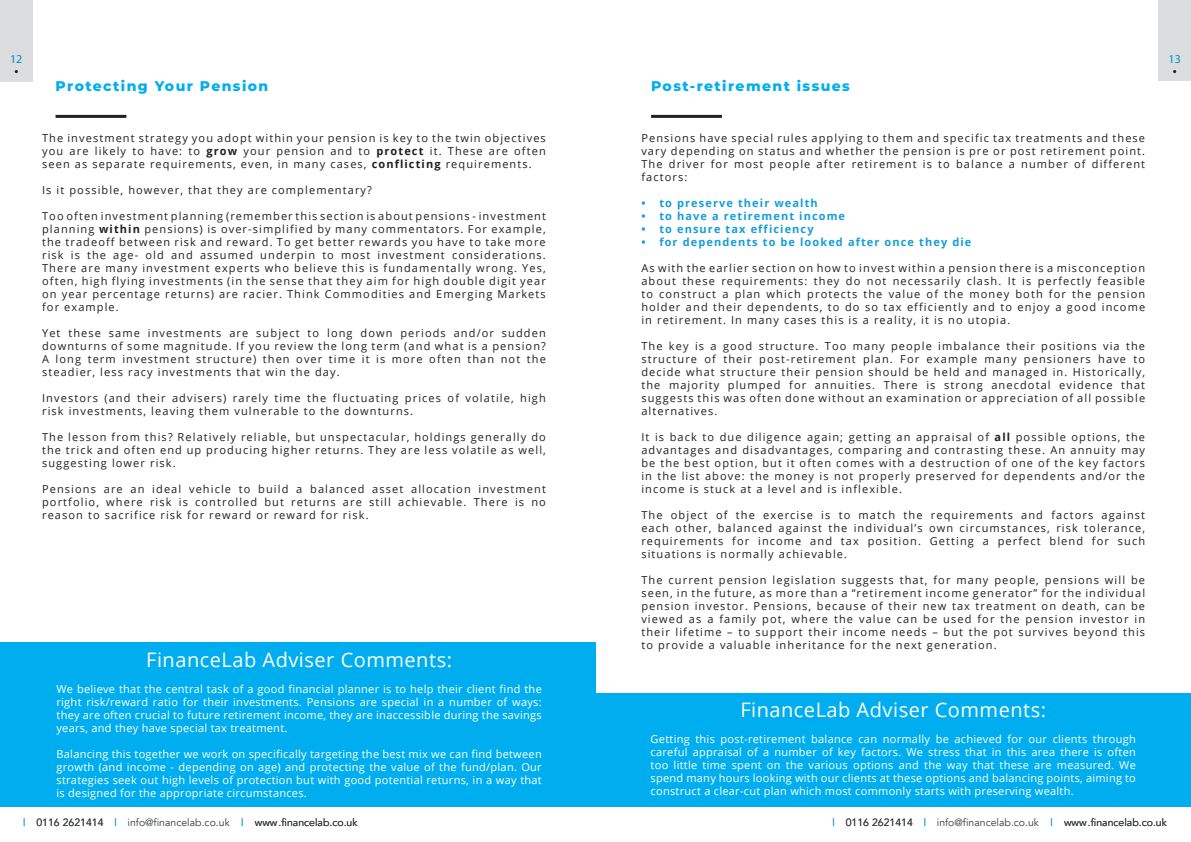
<style>
.page{position:relative;width:1191px;height:842px;background:#fff}
.page>*{position:absolute;margin:0;border:0;box-sizing:border-box;transform-origin:0 0}
.t1{font:20px "Open Sans";letter-spacing:.025em;color:#fff}
.t2{font:800 14px "Montserrat";letter-spacing:.1em;color:#00aeef}
.t3{font:12px "Myriad Pro";color:#0091c6}
.t4{font:11px/13px "Open Sans";letter-spacing:.1em;color:#231f20;text-align:justify}
.t5{font:11px/13px "Open Sans";letter-spacing:.025em;color:#fff;text-align:justify}
.t6{font:700 11px "Open Sans";letter-spacing:.1em;color:#149dd9}
.t7{font:10.5px "Avenir";color:#383c3d}
.t8{font:10.5px "Avenir";color:#179dd9}
.s1{font-weight:700}
.s2{color:#179dd9}
</style>
<div class="page">
<div style="left:0;top:642px;width:595px;height:164px;background:#00aeef"></div>
<div style="left:595px;top:693px;width:596px;height:113px;background:#00aeef"></div>
<hr style="left:56px;top:115px;width:70px;height:3px;background:#231f20">
<hr style="left:651px;top:115px;width:71px;height:3px;background:#231f20">
<div style="left:1158px;top:0;width:33px;height:81px;background:#dcdddf"></div>
<div style="left:0;top:0;width:33px;height:81px;background:#dcdddf"></div>
<p class="t3" style="left:10px;top:52px;width:14px">12</p>
<p class="t3" style="left:1168px;top:52px;width:14px">13</p>
<p class="t2" style="left:56px;top:76px;width:214px">Protecting Your Pension</p>
<p class="t2" style="left:651px;top:76px;width:200px">Post-retirement issues</p>
<p class="t4" style="left:42px;top:131px;width:505px">The investment strategy you adopt within your pension is key to the twin objectives you are likely to have: to <span class="s1">grow</span> your pension and to <span class="s1">protect</span> it. These are often seen as separate requirements, even, in many cases, <span class="s1">conflicting</span> requirements.</p>
<p class="t4" style="left:42px;top:183px;width:331px">Is it possible, however, that they are complementary?</p>
<p class="t4" style="left:42px;top:209px;width:505px">Too often investment planning (remember this section is about pensions - investment planning <span class="s1">within</span> pensions) is over-simplified by many commentators. For example, the tradeoff between risk and reward. To get better rewards you have to take more risk is the age- old and assumed underpin to most investment considerations.<br>There are many investment experts who believe this is fundamentally wrong. Yes, often, high flying investments (in the sense that they aim for high double digit year on year percentage returns) are racier. Think Commodities and Emerging Markets for example.</p>
<p class="t4" style="left:42px;top:326px;width:505px">Yet these same investments are subject to long down periods and/or sudden downturns of some magnitude. If you review the long term (and what is a pension?<br>A long term investment structure) then over time it is more often than not the steadier, less racy investments that win the day.</p>
<p class="t4" style="left:42px;top:391px;width:505px">Investors (and their advisers) rarely time the fluctuating prices of volatile, high risk investments, leaving them vulnerable to the downturns.</p>
<p class="t4" style="left:42px;top:430px;width:505px">The lesson from this? Relatively reliable, but unspectacular, holdings generally do the trick and often end up producing higher returns. They are less volatile as well, suggesting lower risk.</p>
<p class="t4" style="left:42px;top:482px;width:505px">Pensions are an ideal vehicle to build a balanced asset allocation investment portfolio, where risk is controlled but returns are still achievable. There is no reason to sacrifice risk for reward or reward for risk.</p>
<p class="t4" style="left:641px;top:131px;width:505px">Pensions have special rules applying to them and specific tax treatments and these vary depending on status and whether the pension is pre or post retirement point.</p>
<p class="t4" style="left:641px;top:157px;width:505px">The driver for most people after retirement is to balance a number of different factors:</p>
<p class="t6" style="left:641px;top:195px;width:178px">• to preserve their wealth</p>
<p class="t6" style="left:641px;top:208px;width:205px">• to have a retirement income</p>
<p class="t6" style="left:641px;top:221px;width:174px">• to ensure tax efficiency</p>
<p class="t6" style="left:641px;top:234px;width:331px">• for dependents to be looked after once they die</p>
<p class="t4" style="left:641px;top:261px;width:505px">As with the earlier section on how to invest within a pension there is a misconception about these requirements: they do not necessarily clash. It is perfectly feasible to construct a plan which protects the value of the money both for the pension holder and their dependents, to do so tax efficiently and to enjoy a good income in retirement. In many cases this is a reality, it is no utopia.</p>
<p class="t4" style="left:641px;top:339px;width:505px">The key is a good structure. Too many people imbalance their positions via the structure of their post-retirement plan. For example many pensioners have to decide what structure their pension should be held and managed in. Historically, the majority plumped for annuities. There is strong anecdotal evidence that suggests this was often done without an examination or appreciation of all possible alternatives.</p>
<p class="t4" style="left:641px;top:430px;width:505px">It is back to due diligence again; getting an appraisal of <span class="s1">all</span> possible options, the advantages and disadvantages, comparing and contrasting these. An annuity may be the best option, but it often comes with a destruction of one of the key factors in the list above: the money is not properly preserved for dependents and/or the income is stuck at a level and is inflexible.</p>
<p class="t4" style="left:641px;top:508px;width:505px">The object of the exercise is to match the requirements and factors against each other, balanced against the individual’s own circumstances, risk tolerance, requirements for income and tax position. Getting a perfect blend for such situations is normally achievable.</p>
<p class="t4" style="left:641px;top:573px;width:505px">The current pension legislation suggests that, for many people, pensions will be seen, in the future, as more than a “retirement income generator” for the individual pension investor. Pensions, because of their new tax treatment on death, can be viewed as a family pot, where the value can be used for the pension investor in their lifetime – to support their income needs – but the pot survives beyond this to provide a valuable inheritance for the next generation.</p>
<p class="t1" style="left:146px;top:646px;width:307px">FinanceLab Adviser Comments:</p>
<p class="t5" style="left:56px;top:682px;width:487px">We believe that the central task of a good financial planner is to help their client find the right risk/reward ratio for their investments. Pensions are special in a number of ways: they are often crucial to future retirement income, they are inaccessible during the savings years, and they have special tax treatment.</p>
<p class="t5" style="left:56px;top:747px;width:487px">Balancing this together we work on specifically targeting the best mix we can find between growth (and income - depending on age) and protecting the value of the fund/plan. Our strategies seek out high levels of protection but with good potential returns, in a way that is designed for the appropriate circumstances.</p>
<p class="t1" style="left:740px;top:696px;width:307px">FinanceLab Adviser Comments:</p>
<p class="t5" style="left:650px;top:732px;width:487px">Getting this post-retirement balance can normally be achieved for our clients through careful appraisal of a number of key factors. We stress that in this area there is often too little time spent on the various options and the way that these are measured. We spend many hours looking with our clients at these options and balancing points, aiming to construct a clear-cut plan which most commonly starts with preserving wealth.</p>
<p class="t8" style="left:23px;top:816px;width:4px">|</p>
<p class="t7" style="left:36px;top:816px;width:322px">0116 2621414 <span class="s2">|</span> info@financelab.co.uk <span class="s2">|</span> www.financelab.co.uk</p>
<p class="t8" style="left:832px;top:816px;width:4px">|</p>
<p class="t7" style="left:845px;top:816px;width:322px">0116 2621414 <span class="s2">|</span> info@financelab.co.uk <span class="s2">|</span> www.financelab.co.uk</p>
</div>
